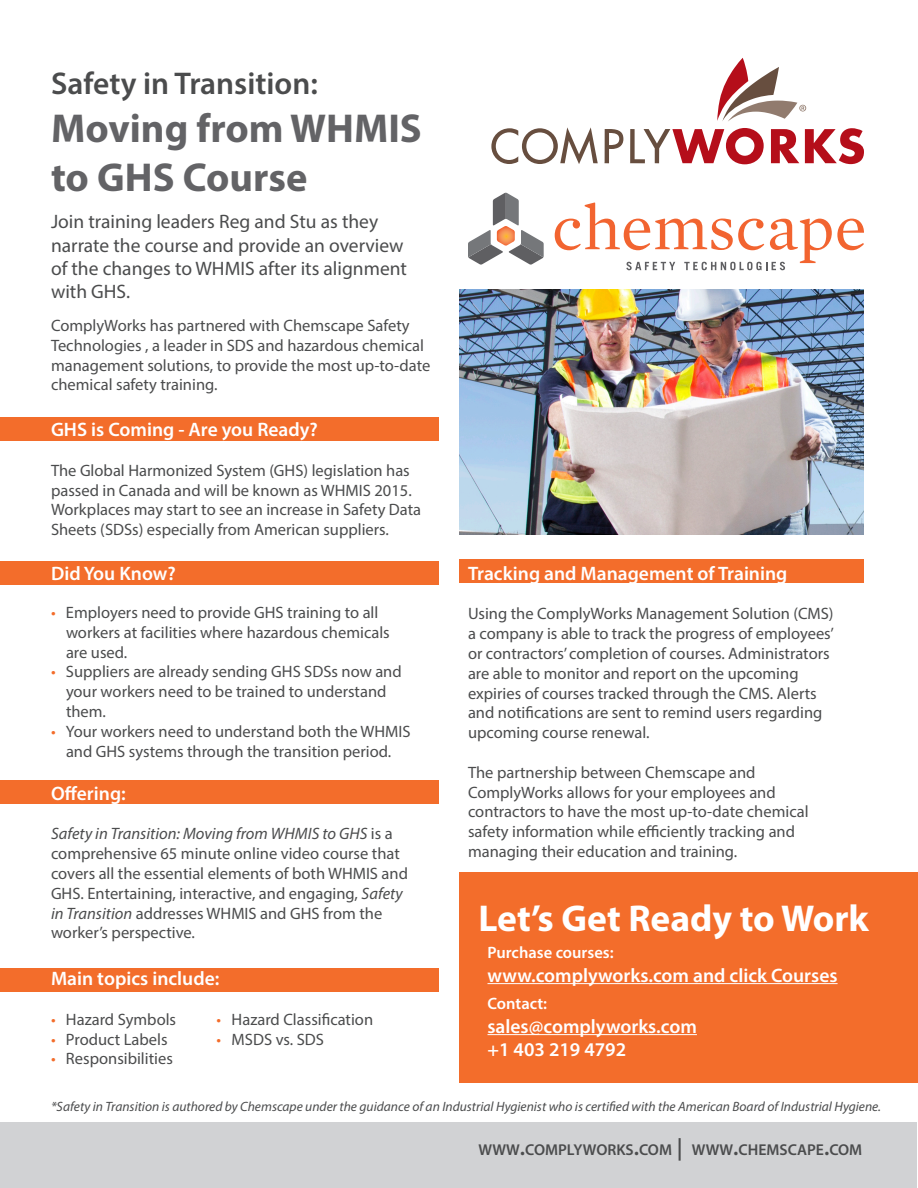
<style>
.page{position:relative;width:918px;height:1188px;background:#fff}
.page>*{position:absolute;margin:0;border:0;box-sizing:border-box;transform-origin:0 0}
.t1{font:700 40.5px "Myriad Pro";color:#636366}
.t2{font:700 37.5px "Myriad Pro";color:#fff}
.t3{font:600 31.5px "Myriad Pro";color:#4b4c4d}
.t4{font:600 19.5px "Myriad Pro";color:#fff}
.t5{font:19.5px/23.4px "Myriad Pro";color:#4b4c4d}
.t6{font:16.5px/19.8px "Myriad Pro";color:#4b4c4d}
.t7{font:600 16.5px "Myriad Pro";color:#fff}
.t8{font:600 15.75px "Myriad Pro";color:#4b4c4d}
.t9{font:italic 13.5px "Myriad Pro";color:#4b4c4d}
.s1{color:#f36d2b}
.s2{font-style:italic}
.s3{font-size:22.5px}
</style>
<div class="page">
<div style="left:1px;top:417px;width:438px;height:24px;background:#f36d2b"></div>
<div style="left:459px;top:559px;width:405px;height:24px;background:#f36d2b"></div>
<div style="left:459px;top:872px;width:459px;height:210px;background:#f36d2b"></div>
<div style="left:1px;top:561px;width:438px;height:23px;background:#f36d2b"></div>
<div style="left:1px;top:781px;width:438px;height:23px;background:#f36d2b"></div>
<div style="left:1px;top:968px;width:438px;height:24px;background:#f36d2b"></div>
<svg style="left:491px;top:58px;width:373px;height:106px"></svg>
<img style="left:459px;top:290px;width:405px;height:245px">
<div style="left:1px;top:1122px;width:916px;height:65px;background:#d1d2d4"></div>
<svg style="left:468px;top:193px;width:76px;height:72px"></svg>
<svg style="left:555px;top:202px;width:309px;height:68px"></svg>
<hr style="left:488px;top:983px;width:350px;height:1px;background:#fff">
<hr style="left:488px;top:1034px;width:209px;height:1px;background:#fff">
<p class="t3" style="left:51px;top:63px;width:268px">Safety in Transition:</p>
<p class="t1" style="left:51px;top:102px;width:372px">Moving from WHMIS</p>
<p class="t1" style="left:51px;top:151px;width:258px">to GHS Course</p>
<p class="t5" style="left:51px;top:210px;width:357px">Join training leaders Reg and Stu as they narrate the course and provide an overview of the changes to WHMIS after its alignment with GHS.</p>
<p class="t6" style="left:51px;top:315px;width:381px">ComplyWorks has partnered with Chemscape Safety Technologies , a leader in SDS and hazardous chemical management solutions, to provide the most up-to-date chemical safety training.</p>
<p class="t4" style="left:51px;top:417px;width:268px">GHS is Coming - Are you Ready?</p>
<p class="t6" style="left:51px;top:460px;width:372px">The Global Harmonized System (GHS) legislation has passed in Canada and will be known as WHMIS 2015.<br>Workplaces may start to see an increase in Safety Data Sheets (SDSs) especially from American suppliers.</p>
<p class="t4" style="left:51px;top:561px;width:126px">Did You Know?</p>
<p class="t6" style="left:66px;top:602px;width:325px;text-indent:-15px"><span class="s1">•</span> Employers need to provide GHS training to all workers at facilities where hazardous chemicals are used.</p>
<p class="t6" style="left:66px;top:662px;width:337px;text-indent:-15px"><span class="s1">•</span> Suppliers are already sending GHS SDSs now and your workers need to be trained to understand them.</p>
<p class="t6" style="left:51px;top:721px;width:361px;text-align:center"><span class="s1">•</span> Your workers need to understand both the WHMIS and GHS systems through the transition period.</p>
<p class="t4" style="left:51px;top:781px;width:76px">Offering:</p>
<p class="t6" style="left:51px;top:824px;width:359px"><span class="s2">Safety in Transition: Moving from WHMIS to GHS</span> is a comprehensive 65 minute online video course that covers all the essential elements of both WHMIS and GHS. Entertaining, interactive, and engaging, <span class="s2">Safety in Transition</span> addresses WHMIS and GHS from the worker’s perspective.</p>
<p class="t4" style="left:51px;top:966px;width:170px">Main topics include:</p>
<p class="t6" style="left:51px;top:1009px;width:127px"><span class="s1">•</span> Hazard Symbols</p>
<p class="t6" style="left:216px;top:1009px;width:158px"><span class="s1">•</span> Hazard Classification</p>
<p class="t6" style="left:51px;top:1029px;width:118px"><span class="s1">•</span> Product Labels</p>
<p class="t6" style="left:216px;top:1029px;width:109px"><span class="s1">•</span> MSDS vs. SDS</p>
<p class="t6" style="left:51px;top:1049px;width:123px"><span class="s1">•</span> Responsibilities</p>
<p class="t4" style="left:468px;top:561px;width:321px">Tracking and Management of Training</p>
<p class="t6" style="left:468px;top:604px;width:367px">Using the ComplyWorks Management Solution (CMS) a company is able to track the progress of employees’ or contractors’ completion of courses. Administrators are able to monitor and report on the upcoming expiries of courses tracked through the CMS. Alerts and notifications are sent to remind users regarding upcoming course renewal.</p>
<p class="t6" style="left:468px;top:762px;width:342px">The partnership between Chemscape and ComplyWorks allows for your employees and contractors to have the most up-to-date chemical safety information while efficiently tracking and managing their education and training.</p>
<p class="t2" style="left:478px;top:894px;width:392px">Let’s Get Ready to Work</p>
<p class="t7" style="left:488px;top:942px;width:128px">Purchase courses:</p>
<p class="t4" style="left:487px;top:963px;width:352px">www.complyworks.com and click Courses</p>
<p class="t7" style="left:487px;top:993px;width:61px">Contact:</p>
<p class="t4" style="left:487px;top:1014px;width:211px">sales@complyworks.com</p>
<p class="t4" style="left:487px;top:1037px;width:140px">+1 403 219 4792</p>
<p class="t9" style="left:51px;top:1098px;width:832px">*Safety in Transition is authored by Chemscape under the guidance of an Industrial Hygienist who is certified with the American Board of Industrial Hygiene.</p>
<p class="t8" style="left:478px;top:1140px;width:385px">WWW<span class="s3">.</span>COMPLYWORKS<span class="s3">.</span>COM <span class="s3">|</span> WWW<span class="s3">.</span>CHEMSCAPE<span class="s3">.</span>COM</p>
</div>
